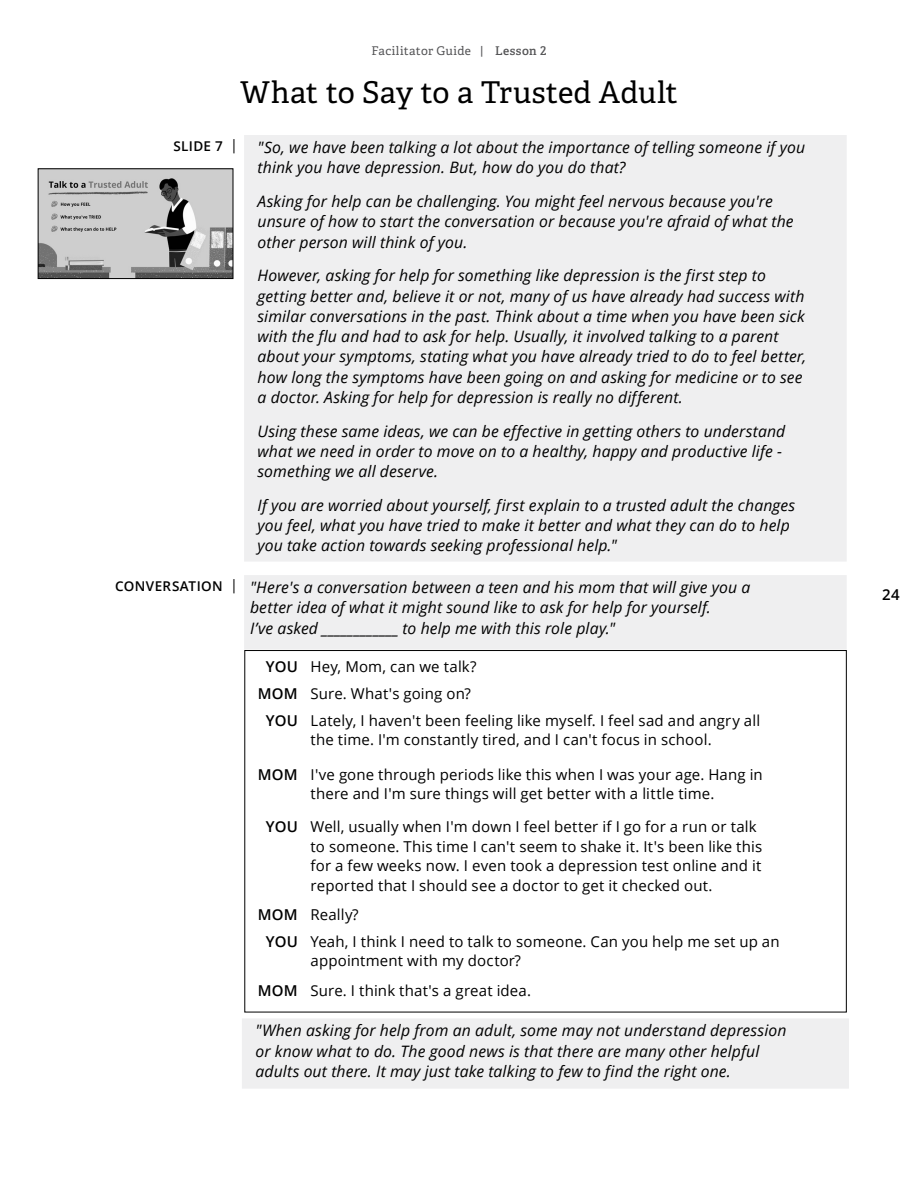
<style>
.page{position:relative;width:918px;height:1188px;background:#fff}
.page>*{position:absolute;margin:0;border:0;box-sizing:border-box;transform-origin:0 0}
.t1{font:30px "Adelle PE";letter-spacing:.005em;color:#000}
.t2{font:italic 15.75px/20.2px "Open Sans";letter-spacing:.005em;color:#000}
.t3{font:15px/19.5px "Open Sans";letter-spacing:.01em;color:#000}
.t4{font:600 15px "Open Sans";color:#000}
.t5{font:600 13.5px "Open Sans";letter-spacing:.025em;color:#000}
.t6{font:12px "Adelle PE";letter-spacing:.025em;color:#545456}
.s1{font-family:"Adelle PE Sb"}
.s2{font-weight:400;font-size:14.25px}
.s3{font-weight:600;font-style:normal;font-size:13.5px}
.s4{font-weight:600}
</style>
<div class="page">
<div style="left:244px;top:135px;width:603px;height:514px;background:#efeff0"></div>
<div style="left:242px;top:1019px;width:607px;height:70px;background:#efeff0"></div>
<img style="left:40px;top:170px;width:191px;height:107px">
<div style="left:38px;top:168px;width:195px;height:111px;border:1px solid #000"></div>
<p class="t6" style="left:371px;top:41px;width:177px">Facilitator Guide | <span class="s1">Lesson 2</span></p>
<h1 class="t1" style="left:240px;top:71px;width:439px">What to Say to a Trusted Adult</h1>
<p class="t5" style="left:173px;top:137px;width:66px">SLIDE 7 <span class="s2">|</span></p>
<p class="t2" style="left:258px;top:137px;width:549px">"So, we have been talking a lot about the importance of telling someone if you think you have depression. But, how do you do that?</p>
<p class="t2" style="left:258px;top:191px;width:538px">Asking for help can be challenging. You might feel nervous because you're unsure of how to start the conversation or because you're afraid of what the other person will think of you.</p>
<p class="t2" style="left:258px;top:265px;width:550px">However, asking for help for something like depression is the first step to getting better and, believe it or not, many of us have already had success with similar conversations in the past. Think about a time when you have been sick with the flu and had to ask for help. Usually, it involved talking to a parent about your symptoms, stating what you have already tried to do to feel better, how long the symptoms have been going on and asking for medicine or to see a doctor. Asking for help for depression is really no different.</p>
<p class="t2" style="left:258px;top:420px;width:529px">Using these same ideas, we can be effective in getting others to understand what we need in order to move on to a healthy, happy and productive life - something we all deserve.</p>
<p class="t2" style="left:258px;top:495px;width:539px">If you are worried about yourself, first explain to a trusted adult the changes you feel, what you have tried to make it better and what they can do to help you take action towards seeking professional help."</p>
<p class="t2" style="left:250px;top:577px;width:502px;text-indent:-135px"><span class="s3">CONVERSATION</span> <sup>|</sup> "Here's a conversation between a teen and his mom that will give you a better idea of what it might sound like to ask for help for yourself.<br>I’ve asked ____________ to help me with this role play."</p>
<p class="t3" style="left:266px;top:656px;width:212px"><span class="s4">YOU</span> Hey, Mom, can we talk?</p>
<p class="t3" style="left:258px;top:683px;width:215px"><span class="s4">MOM</span> Sure. What's going on?</p>
<p class="t3" style="left:266px;top:710px;width:496px"><span class="s4">YOU</span> Lately, I haven't been feeling like myself. I feel sad and angry all</p>
<p class="t3" style="left:311px;top:730px;width:403px">the time. I'm constantly tired, and I can't focus in school.</p>
<p class="t3" style="left:258px;top:764px;width:506px;text-align:center"><span class="s4">MOM</span> I've gone through periods like this when I was your age. Hang in there and I'm sure things will get better with a little time.</p>
<p class="t3" style="left:311px;top:816px;width:453px;text-indent:-45px"><span class="s4">YOU</span> Well, usually when I'm down I feel better if I go for a run or talk to someone. This time I can't seem to shake it. It's been like this for a few weeks now. I even took a depression test online and it reported that I should see a doctor to get it checked out.</p>
<p class="t3" style="left:266px;top:900px;width:515px;line-height:27px;text-indent:-8px"><span class="s4">MOM</span> Really?<br><span class="s4">YOU</span> Yeah, I think I need to talk to someone. Can you help me set up an</p>
<p class="t3" style="left:258px;top:946px;width:275px;line-height:29.4px;text-indent:53px">appointment with my doctor?<br><span class="s4">MOM</span> Sure. I think that's a great idea.</p>
<p class="t2" style="left:255px;top:1020px;width:533px">"When asking for help from an adult, some may not understand depression or know what to do. The good news is that there are many other helpful adults out there. It may just take talking to few to find the right one.</p>
<p class="t4" style="left:882px;top:584px;width:19px">24</p>
</div>
